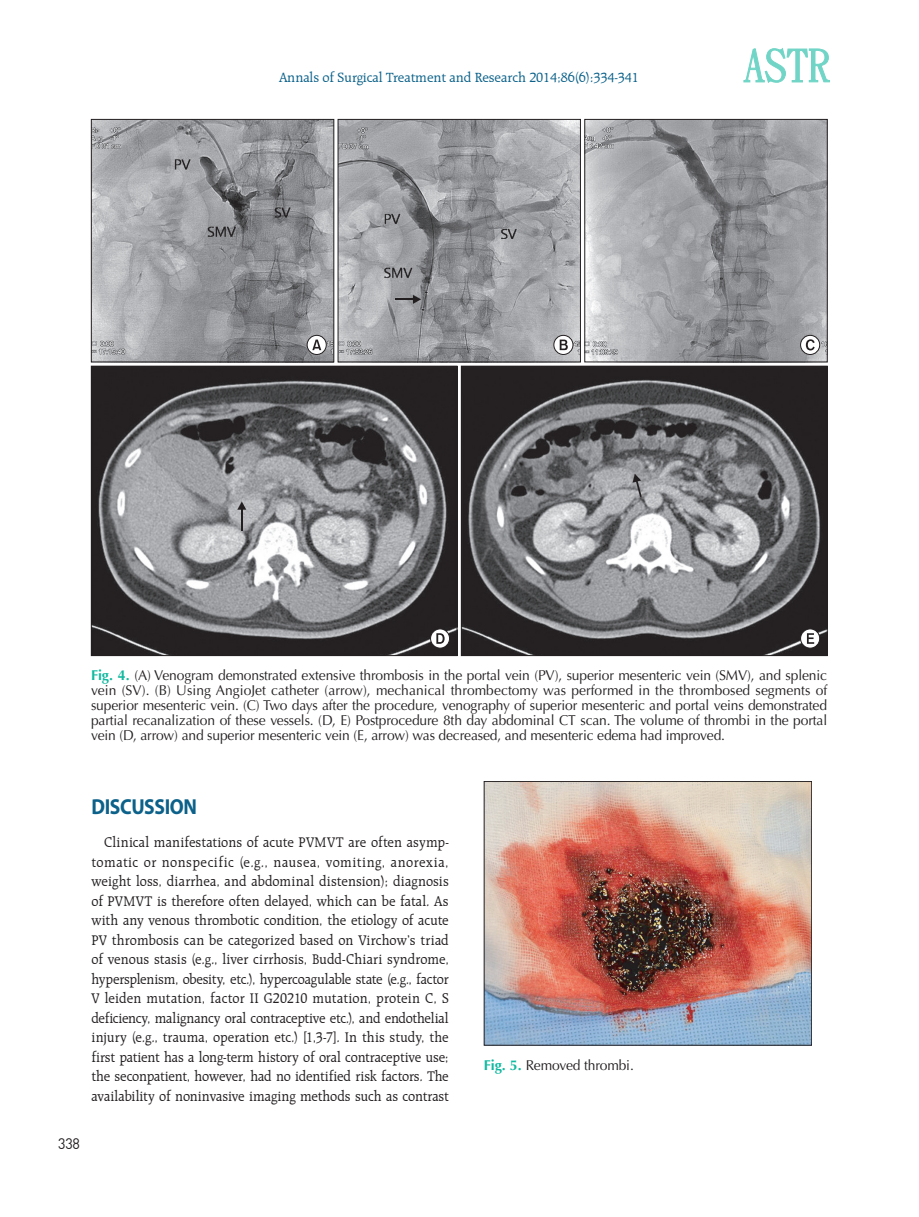
<style>
.page{position:relative;width:919px;height:1217px;background:#fff}
.page>*{position:absolute;margin:0;border:0;box-sizing:border-box;transform-origin:0 0}
.서론{font:700 21.75px "Myriad Pro";letter-spacing:-.02em;color:#0b6189;scale:.9 1}
.본문{font:15px/19.5px "Raleigh BT";letter-spacing:-.01em;color:#231f20;text-align:justify;scale:.94 1}
.t1{font:15px "Dinreg";color:#231f20;scale:.95 1}
.그림_캡션{font:14.25px/15px "Optima LT Std";letter-spacing:-.01em;color:#231f20;text-align:justify}
.t2{font:14.25px "Raleigh BT";letter-spacing:-.01em;color:#0b6189}
.s1{font-weight:700;color:#11b9a0}
</style>
<div class="page">
<svg style="left:743px;top:48px;width:86px;height:35px"></svg>
<svg style="left:91px;top:119px;width:736px;height:537px;background:#808083"></svg>
<svg style="left:395px;top:295px;width:26px;height:9px"></svg>
<hr style="left:241px;top:509px;width:2px;height:21px;background:#231f20">
<svg style="left:237px;top:501px;width:9px;height:8px"></svg>
<svg style="left:632px;top:473px;width:9px;height:24px"></svg>
<svg style="left:307px;top:335px;width:19px;height:19px"></svg>
<div style="left:307px;top:335px;width:19px;height:19px;border:1px solid #231f20;border-radius:50%"></div>
<svg style="left:312px;top:339px;width:9px;height:11px"></svg>
<svg style="left:554px;top:335px;width:19px;height:19px"></svg>
<div style="left:553px;top:335px;width:20px;height:19px;border:1px solid #231f20;border-radius:50%"></div>
<svg style="left:559px;top:339px;width:8px;height:11px"></svg>
<svg style="left:800px;top:335px;width:19px;height:19px"></svg>
<div style="left:800px;top:335px;width:19px;height:19px;border:1px solid #231f20;border-radius:50%"></div>
<svg style="left:805px;top:339px;width:9px;height:11px"></svg>
<svg style="left:430px;top:628px;width:19px;height:20px"></svg>
<div style="left:430px;top:628px;width:20px;height:20px;border:1px solid #231f20;border-radius:50%"></div>
<svg style="left:436px;top:633px;width:8px;height:10px"></svg>
<svg style="left:800px;top:628px;width:19px;height:20px"></svg>
<div style="left:800px;top:628px;width:19px;height:20px;border:1px solid #231f20;border-radius:50%"></div>
<svg style="left:806px;top:633px;width:8px;height:10px"></svg>
<img style="left:486px;top:783px;width:323px;height:260px">
<div style="left:484px;top:781px;width:327px;height:264px;border:1px solid #231f20"></div>
<p class="t2" style="left:279px;top:69px;width:361px">Annals of Surgical Treatment and Research 2014;86(6):334-341</p>
<p class="그림_캡션" style="left:91px;top:667px;width:737px"><span class="s1">Fig. 4.</span> (A) Venogram demonstrated extensive thrombosis in the portal vein (PV), superior mesenteric vein (SMV), and splenic vein (SV). (B) Using AngioJet catheter (arrow), mechanical thrombectomy was performed in the thrombosed segments of superior mesenteric vein. (C) Two days after the procedure, venography of superior mesenteric and portal veins demonstrated partial recanalization of these vessels. (D, E) Postprocedure 8th day abdominal CT scan. The volume of thrombi in the portal vein (D, arrow) and superior mesenteric vein (E, arrow) was decreased, and mesenteric edema had improved.</p>
<p class="서론" style="left:91px;top:792px;width:119px">DISCUSSION</p>
<p class="본문" style="left:91px;top:832px;width:382px;text-indent:13px">Clinical manifestations of acute PVMVT are often asymp&shy;tomatic or nonspecific (e.g., nausea, vomiting, anorexia, weight loss, diarrhea, and abdominal distension); diagnosis of PVMVT is therefore often delayed, which can be fatal. As with any venous thrombotic condition, the etiology of acute PV thrombosis can be categorized based on Virchow’s triad of venous stasis (e.g., liver cirrhosis, Budd-Chiari syndrome, hypersplenism, obesity, etc.), hypercoagulable state (e.g., factor V leiden mutation, factor II G20210 mutation, protein C, S deficiency, malignancy oral contraceptive etc.), and endothelial injury (e.g., trauma, operation etc.) [1,3-7]. In this study, the first patient has a long-term history of oral contraceptive use; the seconpatient, however, had no identified risk factors. The availability of noninvasive imaging methods such as contrast</p>
<p class="t1" style="left:58px;top:1134px;width:24px">338</p>
<p class="그림_캡션" style="left:484px;top:1057px;width:151px"><span class="s1">Fig. 5.</span> Removed thrombi.</p>
</div>
